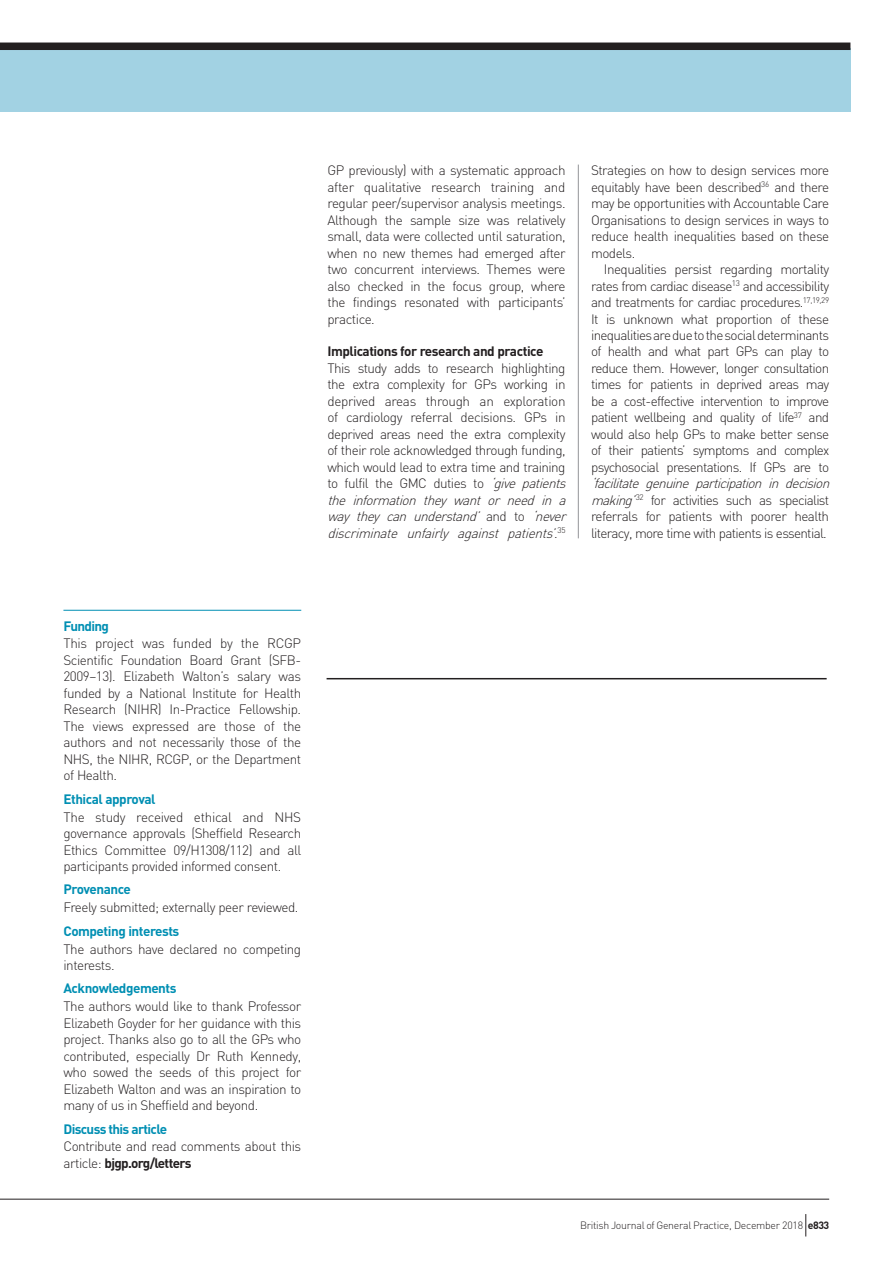
<style>
.page{position:relative;width:893px;height:1263px;background:#fff}
.page>*{position:absolute;margin:0;border:0;box-sizing:border-box;transform-origin:0 0}
.t1{font:300 13.5px/16.5px "DIN";letter-spacing:-.04em;color:#231f20;text-align:justify}
.t2{font:700 13.5px "DIN";letter-spacing:-.035em;color:#008fb3}
.t3{font:700 13.5px "DIN";letter-spacing:-.035em;color:#231f20}
.t4{font:300 10.5px "DIN";letter-spacing:-.025em;color:#231f20}
.s1{font-style:italic}
.s2{font-weight:700}
</style>
<div class="page">
<div style="left:0;top:48px;width:850px;height:64px;background:#a2d2e3"></div>
<div style="left:0;top:43px;width:850px;height:7px;background:#231f20"></div>
<hr style="left:578px;top:165px;width:1px;height:373px;background:#939598">
<hr style="left:63px;top:610px;width:238px;height:1px;background:#008fb3">
<hr style="left:327px;top:678px;width:500px;height:1px;background:#231f20">
<hr style="left:0;top:1199px;width:829px;height:1px;background:#231f20">
<svg style="left:805px;top:1214px;width:1px;height:22px"></svg>
<p class="t1" style="left:327px;top:162px;width:240px">GP previously) with a systematic approach after qualitative research training and regular peer/supervisor analysis meetings.<br>Although the sample size was relatively small, data were collected until saturation, when no new themes had emerged after two concurrent interviews. Themes were also checked in the focus group, where the findings resonated with participants’ practice.</p>
<p class="t3" style="left:327px;top:343px;width:217px">Implications for research and practice</p>
<p class="t1" style="left:327px;top:360px;width:244px;text-align:left">This study adds to research highlighting the extra complexity for GPs working in deprived areas through an exploration of cardiology referral decisions. GPs in deprived areas need the extra complexity of their role acknowledged through funding, which would lead to extra time and training to fulfil the GMC duties to <span class="s1">‘give patients the information they want or need in a way they can understand’</span> a n d t o <span class="s1">‘never discriminate unfairly against patients’</span>. <sup>3</sup> <sup>5</sup></p>
<p class="t1" style="left:591px;top:162px;width:240px">Strategies on how to design services more equitably have been described<sup>36</sup> and there may be opportunities with Accountable Care Organisations to design services in ways to reduce health inequalities based on these models.</p>
<p class="t1" style="left:591px;top:261px;width:240px;text-indent:13px">Inequalities persist regarding mortality rates from cardiac disease<sup>13</sup> and accessibility and treatments for cardiac procedures.<sup>17,19,29<br></sup>It is unknown what proportion of these inequalities are due to the social determinants of health and what part GPs can play to reduce them. However, longer consultation times for patients in deprived areas may be a cost-effective intervention to improve patient wellbeing and quality of life<sup>37</sup> and would also help GPs to make better sense of their patients’ symptoms and complex psychosocial presentations. If GPs are to</p>
<p class="t1" style="left:591px;top:475px;width:244px;text-align:left"><span class="s1">‘facilitate genuine participation in decision making’</span><sup>32</sup> for activities such as specialist referrals for patients with poorer health literacy, more time with patients is essential.</p>
<p class="t2" style="left:63px;top:617px;width:47px">Funding</p>
<p class="t1" style="left:63px;top:635px;width:239px">This project was funded by the RCGP Scientific Foundation Board Grant (SFB-2009–13). Elizabeth Walton’s salary was funded by a National Institute for Health Research (NIHR) In-Practice Fellowship.<br>The views expressed are those of the authors and not necessarily those of the NHS, the NIHR, RCGP, or the Department of Health.</p>
<p class="t2" style="left:63px;top:790px;width:94px">Ethical approval</p>
<p class="t1" style="left:63px;top:808px;width:239px">The study received ethical and NHS governance approvals (Sheffield Research Ethics Committee 09/H1308/112) and all participants provided informed consent.</p>
<p class="t2" style="left:63px;top:881px;width:69px">Provenance</p>
<p class="t1" style="left:63px;top:899px;width:237px">Freely submitted; externally peer reviewed.</p>
<p class="t2" style="left:63px;top:922px;width:117px">Competing interests</p>
<p class="t1" style="left:63px;top:940px;width:239px">The authors have declared no competing interests.</p>
<p class="t2" style="left:63px;top:980px;width:115px">Acknowledgements</p>
<p class="t1" style="left:63px;top:998px;width:239px">The authors would like to thank Professor Elizabeth Goyder for her guidance with this project. Thanks also go to all the GPs who contributed, especially Dr Ruth Kennedy, who sowed the seeds of this project for Elizabeth Walton and was an inspiration to many of us in Sheffield and beyond.</p>
<p class="t2" style="left:63px;top:1120px;width:105px">Discuss this article</p>
<p class="t1" style="left:63px;top:1138px;width:239px">Contribute and read comments about this article: <span class="s2">bjgp.org/letters</span></p>
<p class="t4" style="left:580px;top:1218px;width:251px">British Journal of General Practice, December 2018 <span class="s2">e833</span></p>
</div>
